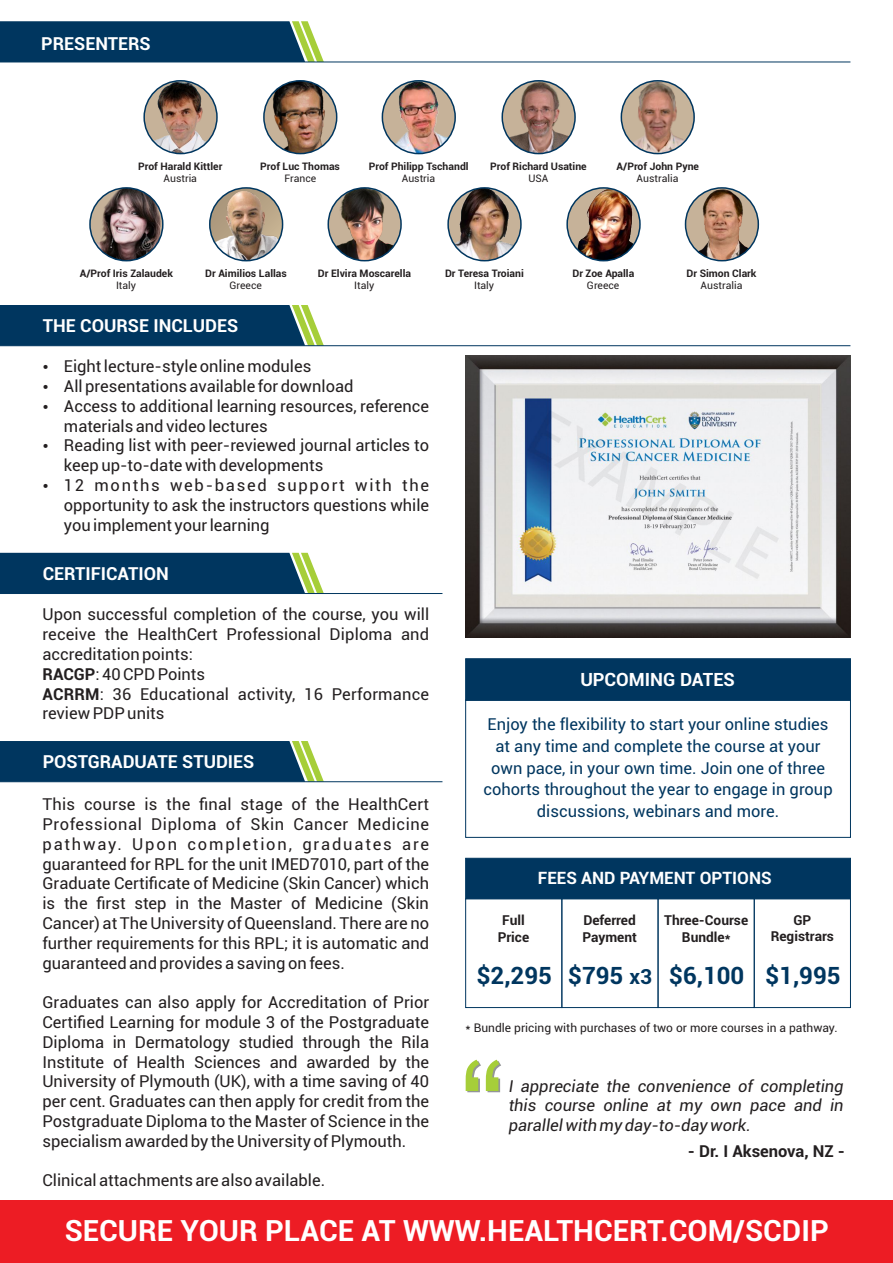
<style>
.page{position:relative;width:893px;height:1263px;background:#fff}
.page>*{position:absolute;margin:0;border:0;box-sizing:border-box;transform-origin:0 0}
.t1{font:133.8px "Arial";color:#939598}
.t2{font:700 29.4px "Roboto";color:#fff}
.t3{font:700 24px "Roboto";color:#00365f}
.t4{font:700 18.3px "Roboto";color:#fff}
.t5{font:700 18px "Roboto";color:#fff}
.t6{font:700 17.1px "Roboto";color:#fff}
.t7{font:16.5px/19.8px "Roboto";color:#231f20}
.t8{font:16.5px/21.8px "Roboto";color:#00365f;text-align:center}
.t9{font:italic 16.5px/19.8px "Roboto";color:#231f20;text-align:justify}
.t10{font:700 16.5px "Roboto";color:#231f20}
.t11{font:700 13.65px/16.5px "Roboto";color:#231f20;text-align:center}
.t12{font:12px "Roboto";color:#231f20}
.t13{font:700 10.35px "Roboto";color:#231f20}
.t14{font:10.35px "Roboto";color:#231f20}
.s1{font-weight:700}
.s2{font-size:20.85px}
</style>
<div class="page">
<div style="left:0;top:1200px;width:893px;height:63px;background:#ed1c24"></div>
<div style="left:465px;top:857px;width:386px;height:41px;background:#00365f"></div>
<svg style="left:0;top:553px;width:324px;height:40px;background:#104363"></svg>
<svg style="left:0;top:21px;width:324px;height:41px;background:#114464"></svg>
<svg style="left:0;top:741px;width:324px;height:40px;background:#104463"></svg>
<div style="left:465px;top:898px;width:97px;height:110px;border:1px solid #00365f"></div>
<div style="left:561px;top:898px;width:97px;height:110px;border:1px solid #00365f"></div>
<div style="left:658px;top:898px;width:97px;height:110px;border:1px solid #00365f"></div>
<div style="left:754px;top:898px;width:97px;height:110px;border:1px solid #00365f"></div>
<div style="left:465px;top:658px;width:386px;height:42px;background:#00365f"></div>
<div style="left:465px;top:700px;width:386px;height:138px;border:1px solid #00365f"></div>
<hr style="left:0;top:781px;width:442px;height:1px;background:#00365f">
<hr style="left:0;top:62px;width:850px;height:1px;background:#00365f">
<hr style="left:0;top:593px;width:442px;height:1px;background:#00365f">
<svg style="left:0;top:305px;width:324px;height:40px;background:#104363"></svg>
<hr style="left:0;top:345px;width:850px;height:1px;background:#00365f">
<img style="left:268px;top:81px;width:68px;height:73px">
<div style="left:263px;top:80px;width:74px;height:74px;border:1px solid #00365f;border-radius:50%"></div>
<img style="left:625px;top:82px;width:69px;height:72px">
<div style="left:621px;top:80px;width:74px;height:74px;border:1px solid #00365f;border-radius:50%"></div>
<svg style="left:382px;top:81px;width:73px;height:73px"></svg>
<img style="left:388px;top:81px;width:63px;height:73px">
<div style="left:382px;top:80px;width:74px;height:74px;border:1px solid #00365f;border-radius:50%"></div>
<img style="left:505px;top:81px;width:68px;height:73px">
<div style="left:501px;top:80px;width:75px;height:74px;border:1px solid #00365f;border-radius:50%"></div>
<img style="left:144px;top:81px;width:73px;height:73px;border-radius:50%">
<div style="left:143px;top:80px;width:75px;height:74px;border:1px solid #00365f;border-radius:50%"></div>
<img style="left:90px;top:188px;width:73px;height:73px;border-radius:50%">
<div style="left:89px;top:187px;width:75px;height:74px;border:1px solid #00365f;border-radius:50%"></div>
<svg style="left:328px;top:188px;width:73px;height:73px"></svg>
<img style="left:334px;top:188px;width:67px;height:73px">
<div style="left:327px;top:187px;width:75px;height:74px;border:1px solid #00365f;border-radius:50%"></div>
<svg style="left:448px;top:188px;width:73px;height:73px"></svg>
<img style="left:454px;top:188px;width:61px;height:73px">
<div style="left:447px;top:187px;width:75px;height:74px;border:1px solid #00365f;border-radius:50%"></div>
<svg style="left:567px;top:188px;width:73px;height:73px"></svg>
<img style="left:572px;top:189px;width:60px;height:72px">
<div style="left:566px;top:187px;width:75px;height:74px;border:1px solid #00365f;border-radius:50%"></div>
<img style="left:210px;top:188px;width:73px;height:73px;border-radius:50%">
<div style="left:209px;top:187px;width:74px;height:74px;border:1px solid #00365f;border-radius:50%"></div>
<img style="left:685px;top:189px;width:73px;height:72px;border-radius:50%">
<div style="left:685px;top:187px;width:74px;height:74px;border:1px solid #00365f;border-radius:50%"></div>
<img style="left:466px;top:356px;width:384px;height:281px">
<p class="t5" style="left:41px;top:36px;width:111px">PRESENTERS</p>
<p class="t13" style="left:138px;top:162px;width:86px">Prof Harald Kittler</p>
<p class="t13" style="left:260px;top:162px;width:81px">Prof Luc Thomas</p>
<p class="t13" style="left:369px;top:162px;width:101px">Prof Philipp Tschandl</p>
<p class="t13" style="left:490px;top:162px;width:98px">Prof Richard Usatine</p>
<p class="t13" style="left:617px;top:162px;width:84px">A/Prof John Pyne</p>
<p class="t14" style="left:164px;top:174px;width:35px">Austria</p>
<p class="t14" style="left:285px;top:174px;width:33px">France</p>
<p class="t14" style="left:402px;top:174px;width:35px">Austria</p>
<p class="t14" style="left:528px;top:174px;width:21px">USA</p>
<p class="t14" style="left:637px;top:174px;width:43px">Australia</p>
<p class="t13" style="left:80px;top:269px;width:95px">A/Prof Iris Zalaudek</p>
<p class="t13" style="left:205px;top:269px;width:83px">Dr Aimilios Lallas</p>
<p class="t13" style="left:318px;top:269px;width:95px">Dr Elvira Moscarella</p>
<p class="t13" style="left:445px;top:269px;width:80px">Dr Teresa Troiani</p>
<p class="t13" style="left:572px;top:269px;width:63px">Dr Zoe Apalla</p>
<p class="t13" style="left:687px;top:269px;width:71px">Dr Simon Clark</p>
<p class="t14" style="left:116px;top:281px;width:22px">Italy</p>
<p class="t14" style="left:230px;top:281px;width:34px">Greece</p>
<p class="t14" style="left:354px;top:281px;width:22px">Italy</p>
<p class="t14" style="left:474px;top:281px;width:22px">Italy</p>
<p class="t14" style="left:587px;top:281px;width:34px">Greece</p>
<p class="t14" style="left:701px;top:281px;width:43px">Australia</p>
<p class="t5" style="left:43px;top:318px;width:197px">THE COURSE INCLUDES</p>
<p class="t7" style="left:64px;top:358px;width:367px">Eight lecture-style online modules<br>All presentations available for download<br>Access to additional learning resources, reference materials and video lectures<br>Reading list with peer-reviewed journal articles to keep up-to-date with developments<br>12 months web-based support with the opportunity to ask the instructors questions while you implement your learning</p>
<p class="t5" style="left:43px;top:566px;width:128px">CERTIFICATION</p>
<p class="t7" style="left:42px;top:606px;width:388px">Upon successful completion of the course, you will receive the HealthCert Professional Diploma and accreditation points:<br><span class="s1">RACGP</span>: 40 CPD Points<br><span class="s1">ACRRM</span>: 36 Educational activity, 16 Performance review PDP units</p>
<p class="t5" style="left:43px;top:754px;width:213px">POSTGRADUATE STUDIES</p>
<p class="t7" style="left:42px;top:796px;width:388px;text-align:justify">This course is the final stage of the HealthCert Professional Diploma of Skin Cancer Medicine pathway. Upon completion, graduates are guaranteed for RPL for the unit IMED7010, part of the Graduate Certificate of Medicine (Skin Cancer) which is the first step in the Master of Medicine (Skin Cancer) at The University of Queensland. There are no further requirements for this RPL; it is automatic and guaranteed and provides a saving on fees.</p>
<p class="t7" style="left:42px;top:994px;width:388px;text-align:justify">Graduates can also apply for Accreditation of Prior Certified Learning for module 3 of the Postgraduate Diploma in Dermatology studied through the Rila Institute of Health Sciences and awarded by the University of Plymouth (UK), with a time saving of 40 per cent. Graduates can then apply for credit from the Postgraduate Diploma to the Master of Science in the specialism awarded by the University of Plymouth.</p>
<p class="t7" style="left:42px;top:1172px;width:284px">Clinical attachments are also available.</p>
<p class="t4" style="left:580px;top:672px;width:156px">UPCOMING DATES</p>
<p class="t8" style="left:483px;top:715px;width:351px">Enjoy the flexibility to start your online studies at any time and complete the course at your own pace, in your own time. Join one of three cohorts throughout the year to engage in group discussions, webinars and more.</p>
<p class="t6" style="left:538px;top:871px;width:235px">FEES AND PAYMENT OPTIONS</p>
<p class="t11" style="left:498px;top:913px;width:33px">Full<br>Price</p>
<h3 class="t3" style="left:476px;top:966px;width:77px">$2,295</h3>
<p class="t11" style="left:582px;top:913px;width:56px;text-align:left">Deferred<br>Payment</p>
<h3 class="t3" style="left:568px;top:966px;width:86px">$795 <span class="s2">x3</span></h3>
<p class="t11" style="left:664px;top:913px;width:85px">Three-Course<br>Bundle*</p>
<h3 class="t3" style="left:669px;top:966px;width:77px">$6,100</h3>
<p class="t11" style="left:771px;top:913px;width:65px">GP<br>Registrars</p>
<h3 class="t3" style="left:765px;top:966px;width:77px">$1,995</h3>
<p class="t12" style="left:466px;top:1023px;width:373px">* Bundle pricing with purchases of two or more courses in a pathway.</p>
<h1 class="t1" style="left:462px;top:1061px;width:46px">“</h1>
<p class="t9" style="left:509px;top:1077px;width:336px">I appreciate the convenience of completing this course online at my own pace and in parallel with my day-to-day work.</p>
<p class="t10" style="left:688px;top:1144px;width:159px">- Dr. I Aksenova, NZ -</p>
<h2 class="t2" style="left:65px;top:1219px;width:766px">SECURE YOUR PLACE AT WWW.HEALTHCERT.COM/SCDIP</h2>
</div>
